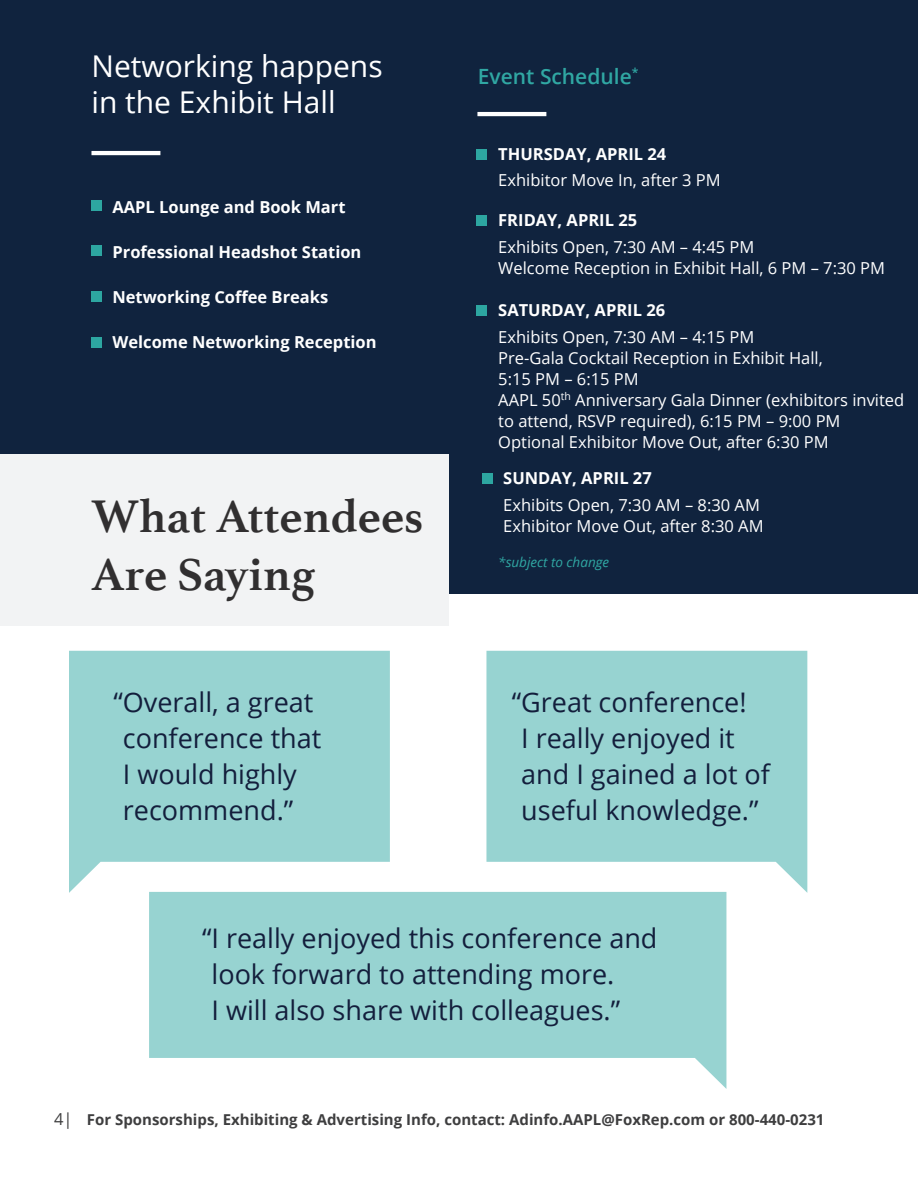
<style>
.page{position:relative;width:918px;height:1188px;background:#fff}
.page>*{position:absolute;margin:0;border:0;box-sizing:border-box;transform-origin:0 0}
.t1{font:700 48px/57.6px "Athelas";color:#312f30}
.t2{font:30px/36px "Open Sans";color:#fff}
.t3{font:27px/36px "Open Sans";color:#131e3c}
.t4{font:600 21px "Open Sans";color:#30a7a3}
.t5{font:16.5px/21px "Open Sans";color:#fff}
.t6{font:700 16.5px "Open Sans";color:#fff}
.t7{font:700 15px "Open Sans";color:#3e3e3f}
.t8{font:italic 13.5px "Open Sans";color:#30a7a3}
.s1{font-weight:400;font-size:16.5px}
</style>
<div class="page">
<div style="left:0;top:0;width:918px;height:594px;background:#10233e"></div>
<svg style="left:486px;top:651px;width:321px;height:242px;background:#a3d8d6"></svg>
<svg style="left:69px;top:651px;width:321px;height:242px;background:#a3d8d6"></svg>
<svg style="left:149px;top:892px;width:577px;height:197px;fill:#97d3d1"></svg>
<div style="left:0;top:454px;width:448px;height:172px;background:#f2f3f4"></div>
<div style="left:91px;top:200px;width:10px;height:10px;background:#2da6a1"></div>
<div style="left:91px;top:246px;width:10px;height:10px;background:#2da6a1"></div>
<div style="left:91px;top:292px;width:10px;height:10px;background:#2da6a1"></div>
<div style="left:91px;top:337px;width:10px;height:10px;background:#2da6a1"></div>
<div style="left:477px;top:149px;width:10px;height:10px;background:#2da6a1"></div>
<div style="left:477px;top:215px;width:10px;height:11px;background:#2da6a1"></div>
<div style="left:477px;top:306px;width:10px;height:10px;background:#2da6a1"></div>
<hr style="left:91px;top:151px;width:69px;height:4px;background:#fff">
<hr style="left:477px;top:112px;width:69px;height:4px;background:#fff">
<div style="left:482px;top:473px;width:10px;height:10px;background:#2da6a1"></div>
<h2 class="t2" style="left:91px;top:47px;width:293px">Networking happens in the Exhibit Hall</h2>
<p class="t6" style="left:112px;top:195px;width:235px">AAPL Lounge and Book Mart</p>
<p class="t6" style="left:112px;top:240px;width:250px">Professional Headshot Station</p>
<p class="t6" style="left:112px;top:285px;width:217px">Networking Coffee Breaks</p>
<p class="t6" style="left:112px;top:330px;width:266px">Welcome Networking Reception</p>
<h1 class="t1" style="left:91px;top:487px;width:333px">What Attendees<br>Are Saying</h1>
<h3 class="t3" style="left:123px;top:683px;width:200px;text-indent:-9px">“Overall, a great conference that<br>I would highly recommend.”</h3>
<p class="t4" style="left:478px;top:62px;width:162px">Event Schedule<sup>*</sup></p>
<p class="t6" style="left:498px;top:143px;width:170px">THURSDAY, APRIL 24</p>
<p class="t5" style="left:498px;top:170px;width:224px">Exhibitor Move In, after 3 PM</p>
<p class="t6" style="left:498px;top:209px;width:140px">FRIDAY, APRIL 25</p>
<p class="t5" style="left:498px;top:236px;width:388px">Exhibits Open, 7:30 AM – 4:45 PM<br>Welcome Reception in Exhibit Hall, 6 PM – 7:30 PM</p>
<p class="t6" style="left:498px;top:298px;width:168px">SATURDAY, APRIL 26</p>
<p class="t5" style="left:498px;top:326px;width:408px">Exhibits Open, 7:30 AM – 4:15 PM<br>Pre-Gala Cocktail Reception in Exhibit Hall,<br>5:15 PM – 6:15 PM<br>AAPL 50<sup>th</sup> Anniversary Gala Dinner (exhibitors invited to attend, RSVP required), 6:15 PM – 9:00 PM Optional Exhibitor Move Out, after 6:30 PM</p>
<p class="t6" style="left:503px;top:467px;width:150px">SUNDAY, APRIL 27</p>
<p class="t5" style="left:503px;top:494px;width:262px">Exhibits Open, 7:30 AM – 8:30 AM<br>Exhibitor Move Out, after 8:30 AM</p>
<p class="t8" style="left:498px;top:553px;width:113px">*subject to change</p>
<h3 class="t3" style="left:521px;top:683px;width:250px;text-indent:-9px">“Great conference!<br>I really enjoyed it and I gained a lot of useful knowledge.”</h3>
<h3 class="t3" style="left:212px;top:919px;width:447px;text-indent:-9px">“I really enjoyed this conference and look forward to attending more.<br>I will also share with colleagues.”</h3>
<p class="t7" style="left:54px;top:1109px;width:772px"><span class="s1">4|</span> For Sponsorships, Exhibiting &amp; Advertising Info, contact: Adinfo.AAPL@FoxRep.com or 800-440-0231</p>
</div>
